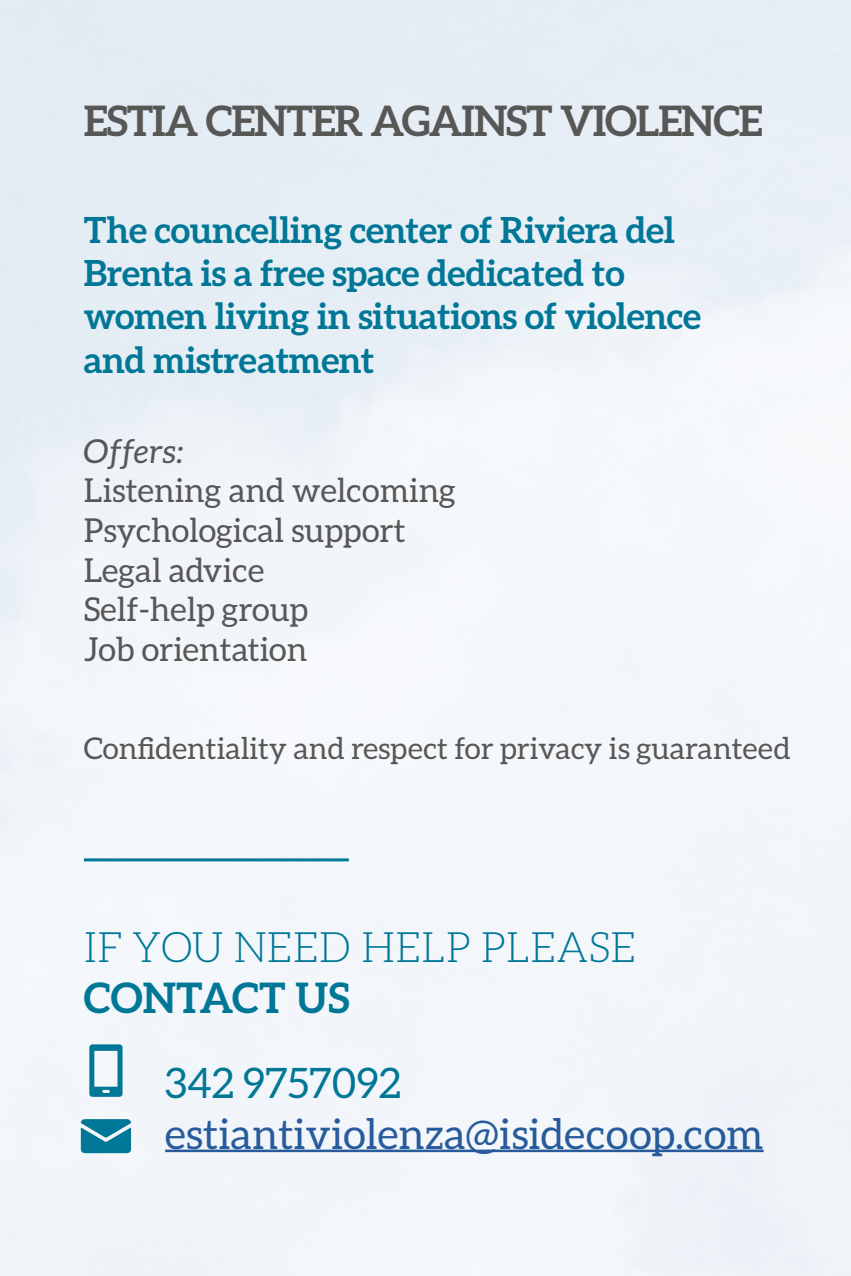
<style>
.page{position:relative;width:851px;height:1276px;background:#fff}
.page>*{position:absolute;margin:0;border:0;box-sizing:border-box;transform-origin:0 0}
.t1{font:42px "Aleo";color:#275b9b}
.t2{font:700 42px "Aleo";letter-spacing:-.03em;color:#575756}
.t3{font:300 42px "Aleo";color:#007796}
.t4{font:42px "Aleo";color:#007796}
.t5{font:700 42px "Aleo";color:#007796}
.t6{font:700 36px/43.2px "Aleo";letter-spacing:-.01em;color:#007796}
.t7{font:33px/39.6px "Aleo";color:#575756}
.t8{font:italic 33px "Aleo";color:#575756}
.t9{font:30px "Aleo";color:#575756}
</style>
<div class="page">
<img style="left:0;top:0;width:850px;height:1276px">
<hr style="left:165px;top:1149px;width:598px;height:3px;background:#275b9b">
<svg style="left:89px;top:1044px;width:33px;height:52px"></svg>
<svg style="left:81px;top:1119px;width:50px;height:34px;background:#2188a3"></svg>
<hr style="left:84px;top:858px;width:265px;height:3px;background:#007796">
<p class="t2" style="left:84px;top:97px;width:680px">ESTIA CENTER AGAINST VIOLENCE</p>
<p class="t6" style="left:84px;top:208px;width:618px">The councelling center of Riviera del<br>Brenta is a free space dedicated to women living in situations of violence and mistreatment</p>
<p class="t8" style="left:84px;top:432px;width:102px">Offers:</p>
<p class="t7" style="left:84px;top:470px;width:373px">Listening and welcoming<br>Psychological support<br>Legal advice<br>Self-help group<br>Job orientation</p>
<p class="t9" style="left:84px;top:732px;width:708px">Confidentiality and respect for privacy is guaranteed</p>
<p class="t3" style="left:84px;top:924px;width:554px">IF YOU NEED HELP PLEASE</p>
<p class="t5" style="left:84px;top:973px;width:267px">CONTACT US</p>
<p class="t4" style="left:165px;top:1059px;width:237px">342 9757092</p>
<p class="t1" style="left:165px;top:1110px;width:599px">estiantiviolenza@isidecoop.com</p>
</div>
